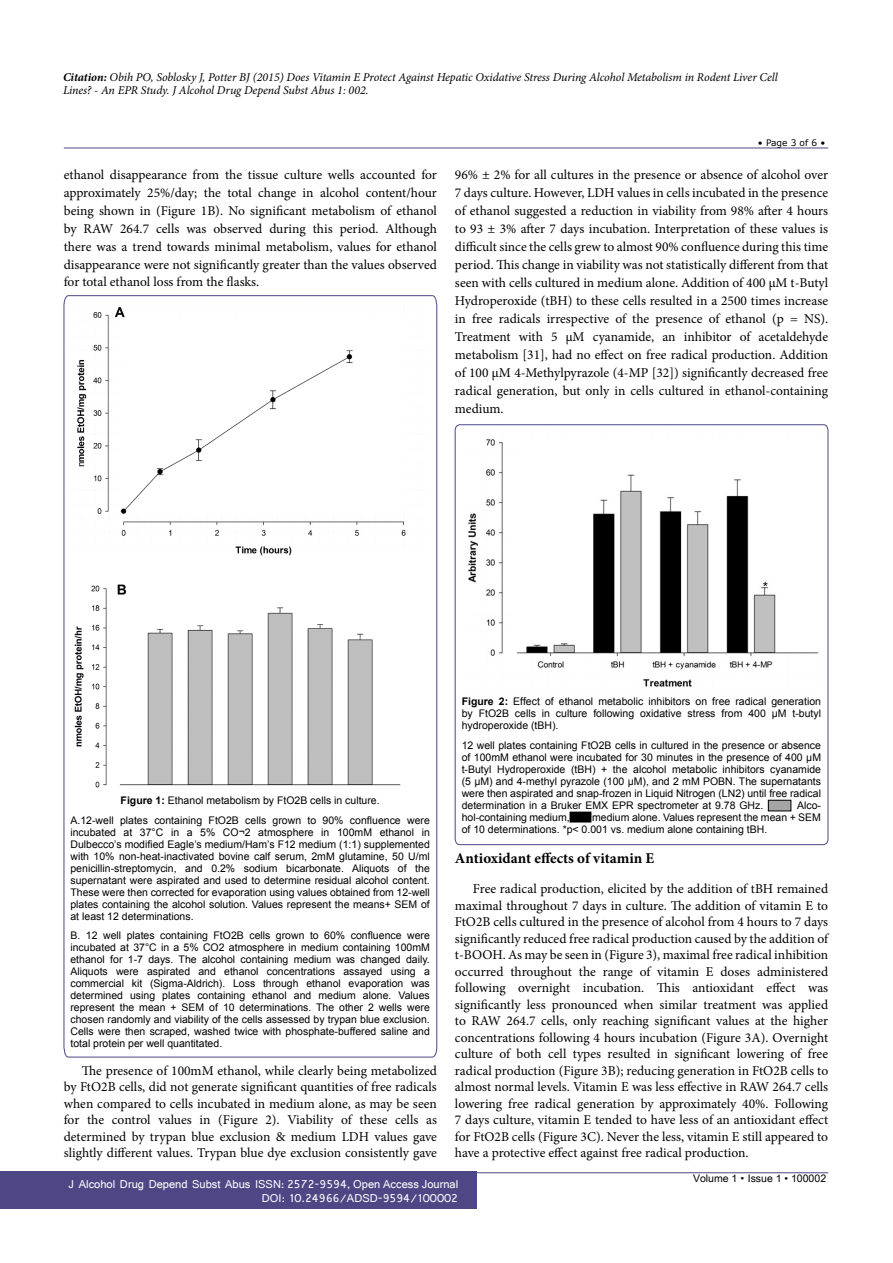
<style>
.page{position:relative;width:893px;height:1263px;background:#fff}
.page>*{position:absolute;margin:0;border:0;box-sizing:border-box;transform-origin:0 0}
.t1{font:700 15px "Minion Pro";color:#000}
.t2{font:13.5px/16.5px "Minion Pro";letter-spacing:-.005em;color:#000;text-align:justify}
.t3{font:italic 12px/13.5px "Minion Pro";letter-spacing:-.01em;color:#000}
.t4{font:12px/14.2px "Shruti";color:#fff;text-align:right}
.t5{font:10.5px/12px "Arial";color:#000;text-align:justify}
.t6{font:10.5px "Arial Unicode MS";color:#000}
.t7{font:9px "MS Reference Sans Serif";color:#000}
.s1{font-weight:700}
.s2{font-family:"Batang"}
</style>
<div class="page">
<hr style="left:64px;top:148px;width:764px;height:1px;background:#4d4785">
<hr style="left:64px;top:1172px;width:764px;height:1px;background:#4d4785">
<div style="left:0;top:1171px;width:476px;height:38px;background:#4d4785"></div>
<svg style="left:64px;top:295px;width:373px;height:762px"></svg>
<svg style="left:455px;top:424px;width:373px;height:421px"></svg>
<img style="left:70px;top:302px;width:360px;height:489px">
<img style="left:462px;top:431px;width:359px;height:261px">
<div style="left:768px;top:800px;width:23px;height:11px;background:#a5a5a5"></div>
<div style="left:768px;top:800px;width:23px;height:11px;border:1px solid #000"></div>
<div style="left:570px;top:812px;width:21px;height:10px;background:#000"></div>
<p class="t3" style="left:63px;top:70px;width:716px"><span class="s1">Citation:</span> Obih PO, Soblosky J, Potter BJ (2015) Does Vitamin E Protect Against Hepatic Oxidative Stress During Alcohol Metabolism in Rodent Liver Cell<br>Lines? - An EPR Study. J Alcohol Drug Depend Subst Abus 1: 002.</p>
<p class="t2" style="left:64px;top:166px;width:375px;line-height:18px">ethanol disappearance from the tissue culture wells accounted for approximately 25%/day; the total change in alcohol content/hour being shown in (Figure 1B). No significant metabolism of ethanol by RAW 264.7 cells was observed during this period. Although there was a trend towards minimal metabolism, values for ethanol disappearance were not significantly greater than the values observed</p>
<p class="t2" style="left:64px;top:273px;width:197px">for total ethanol loss from the flasks.</p>
<p class="t7" style="left:758px;top:137px;width:69px">• Page 3 of 6 •</p>
<p class="t2" style="left:455px;top:166px;width:375px;line-height:18px">96% ± 2% for all cultures in the presence or absence of alcohol over 7 days culture. However, LDH values in cells incubated in the presence of ethanol suggested a reduction in viability from 98% after 4 hours to 93 ± 3% after 7 days incubation. Interpretation of these values is difficult since the cells grew to almost 90% confluence during this time period. This change in viability was not statistically different from that seen with cells cultured in medium alone. Addition of 400 µM t-Butyl Hydroperoxide (tBH) to these cells resulted in a 2500 times increase in free radicals irrespective of the presence of ethanol (p = NS).<br>Treatment with 5 µM cyanamide, an inhibitor of acetaldehyde metabolism [31], had no effect on free radical production. Addition of 100 µM 4-Methylpyrazole (4-MP [32]) significantly decreased free radical generation, but only in cells cultured in ethanol-containing medium.</p>
<p class="t5" style="left:70px;top:791px;width:361px;line-height:19.5px;text-align:center"><span class="s1">Figure 1:</span> Ethanol metabolism by FtO2B cells in culture.<br>A.12-well plates containing FtO2B cells grown to 90% confluence were</p>
<p class="t5" style="left:70px;top:826px;width:361px">incubated at 37°C in a 5% CO¬2 atmosphere in 100mM ethanol in Dulbecco’s modified Eagle’s medium/Ham’s F12 medium (1:1) supplemented with 10% non-heat-inactivated bovine calf serum, 2mM glutamine, 50 U/ml penicillin-streptomycin, and 0.2% sodium bicarbonate. Aliquots of the supernatant were aspirated and used to determine residual alcohol content.<br>These were then corrected for evaporation using values obtained from 12-well plates containing the alcohol solution. Values represent the means+ SEM of at least 12 determinations.</p>
<p class="t5" style="left:70px;top:930px;width:361px">B. 12 well plates containing FtO2B cells grown to 60% confluence were incubated at 37°C in a 5% CO2 atmosphere in medium containing 100mM ethanol for 1-7 days. The alcohol containing medium was changed daily.<br>Aliquots were aspirated and ethanol concentrations assayed using a commercial kit (Sigma-Aldrich). Loss through ethanol evaporation was determined using plates containing ethanol and medium alone. Values represent the mean + SEM of 10 determinations. The other 2 wells were chosen randomly and viability of the cells assessed by trypan blue exclusion.<br>Cells were then scraped, washed twice with phosphate-buffered saline and total protein per well quantitated.</p>
<p class="t2" style="left:64px;top:1062px;width:375px;text-indent:18px">The presence of 100mM ethanol, while clearly being metabolized by FtO2B cells, did not generate significant quantities of free radicals when compared to cells incubated in medium alone, as may be seen for the control values in (Figure 2). Viability of these cells as determined by trypan blue exclusion &amp; medium LDH values gave slightly different values. Trypan blue dye exclusion consistently gave</p>
<p class="t5" style="left:462px;top:695px;width:361px"><span class="s1">Figure 2:</span> Effect of ethanol metabolic inhibitors on free radical generation by FtO2B cells in culture following oxidative stress from 400 µM t-butyl hydroperoxide (tBH).</p>
<p class="t5" style="left:462px;top:739px;width:361px">12 well plates containing FtO2B cells in cultured in the presence or absence of 100mM ethanol were incubated for 30 minutes in the presence of 400 µM t-Butyl Hydroperoxide (tBH) + the alcohol metabolic inhibitors cyanamide (5 µM) and 4-methyl pyrazole (100 µM), and 2 mM POBN. The supernatants were then aspirated and snap-frozen in Liquid Nitrogen (LN2) until free radical determination in a Bruker EMX EPR spectrometer at 9.78 GHz.</p>
<p class="t5" style="left:797px;top:799px;width:25px">Alco-</p>
<p class="t5" style="left:462px;top:811px;width:361px;text-indent:131px">medium alone. Values represent the mean + SEM of 10 determinations. *p&lt; 0.001 vs. medium alone containing tBH.</p>
<p class="t5" style="left:462px;top:811px;width:110px">hol-containing medium,</p>
<p class="t1" style="left:455px;top:848px;width:201px">Antioxidant effects of vitamin E</p>
<p class="t2" style="left:455px;top:881px;width:375px;text-indent:18px">Free radical production, elicited by the addition of tBH remained maximal throughout 7 days in culture. The addition of vitamin E to FtO2B cells cultured in the presence of alcohol from 4 hours to 7 days significantly reduced free radical production caused by the addition of t-BOOH. As may be seen in (Figure 3), maximal free radical inhibition occurred throughout the range of vitamin E doses administered following overnight incubation. This antioxidant effect was significantly less pronounced when similar treatment was applied to RAW 264.7 cells, only reaching significant values at the higher concentrations following 4 hours incubation (Figure 3A). Overnight culture of both cell types resulted in significant lowering of free radical production (Figure 3B); reducing generation in FtO2B cells to almost normal levels. Vitamin E was less effective in RAW 264.7 cells lowering free radical generation by approximately 40%. Following 7 days culture, vitamin E tended to have less of an antioxidant effect for FtO2B cells (Figure 3C). Never the less, vitamin E still appeared to have a protective effect against free radical production.</p>
<p class="t4" style="left:69px;top:1176px;width:391px">J Alcohol Drug Depend Subst Abus ISSN: 2572-9594, Open Access Journal<br>DOI: 10.24966/ADSD-9594/100002</p>
<p class="t6" style="left:693px;top:1170px;width:135px">Volume 1 <span class="s2">•</span> Issue 1 • 100002</p>
</div>
